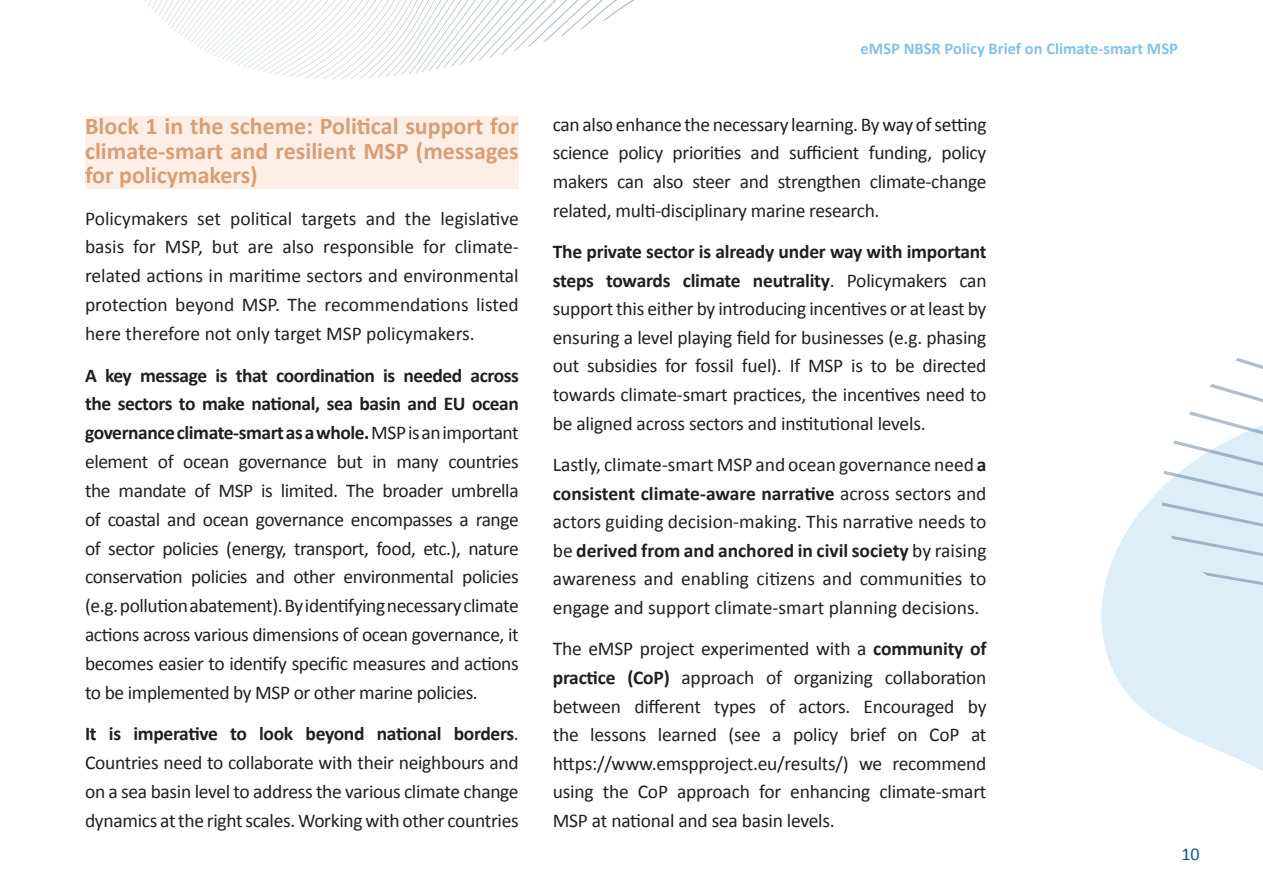
<style>
.page{position:relative;width:1263px;height:893px;background:#fff}
.page>*{position:absolute;margin:0;border:0;box-sizing:border-box;transform-origin:0 0}
.t1{font:700 24px/24.3px "Calibri";color:#d89e75;text-align:justify}
.t2{font:19.5px/28.7px "Calibri";letter-spacing:-.015em;color:#231f20;text-align:justify}
.t3{font:18px "Calibri";color:#13568e}
.t4{font:700 16.5px "Calibri";color:#82c1ea}
.s1{font-weight:700}
</style>
<div class="page">
<div style="left:85px;top:116px;width:434px;height:73px;background:#fdefe6"></div>
<svg style="left:1101px;top:496px;width:53px;height:222px;fill:#ddeef9"></svg>
<svg style="left:1154px;top:358px;width:109px;height:413px;fill:#ddeef9"></svg>
<svg style="left:144px;top:0;width:491px;height:80px"></svg>
<p class="t1" style="left:85px;top:113px;width:435px">Block 1 in the scheme: Political support for climate-smart and resilient MSP (messages for policymakers)</p>
<p class="t2" style="left:85px;top:203px;width:435px">Policymakers set political targets and the legislative basis for MSP, but are also responsible for climate&shy;related actions in maritime sectors and environmental protection beyond MSP. The recommendations listed here therefore not only target MSP policymakers.</p>
<p class="t2" style="left:85px;top:360px;width:435px"><span class="s1">A key message is that coordination is needed across the sectors to make national, sea basin and EU ocean governance climate-smart as a whole.</span> MSP is an important element of ocean governance but in many countries the mandate of MSP is limited. The broader umbrella of coastal and ocean governance encompasses a range of sector policies (energy, transport, food, etc.), nature conservation policies and other environmental policies (e.g. pollution abatement). By identifying necessary climate actions across various dimensions of ocean governance, it becomes easier to identify specific measures and actions to be implemented by MSP or other marine policies.</p>
<p class="t2" style="left:85px;top:719px;width:435px"><span class="s1">It is imperative to look beyond national borders</span>.<br>Countries need to collaborate with their neighbours and on a sea basin level to address the various climate change dynamics at the right scales. Working with other countries</p>
<p class="t4" style="left:861px;top:37px;width:319px">eMSP NBSR Policy Brief on Climate-smart MSP</p>
<p class="t2" style="left:553px;top:109px;width:435px">can also enhance the necessary learning. By way of setting science policy priorities and sufficient funding, policy makers can also steer and strengthen climate-change related, multi-disciplinary marine research.</p>
<p class="t2" style="left:553px;top:237px;width:435px"><span class="s1">The private sector is already under way with important steps towards climate neutrality</span>. Policymakers can support this either by introducing incentives or at least by ensuring a level playing field for businesses (e.g. phasing out subsidies for fossil fuel). If MSP is to be directed towards climate-smart practices, the incentives need to be aligned across sectors and institutional levels.</p>
<p class="t2" style="left:553px;top:450px;width:435px">Lastly, climate-smart MSP and ocean governance need <span class="s1">a consistent climate-aware narrative</span> across sectors and actors guiding decision-making. This narrative needs to be <span class="s1">derived from and anchored in civil society</span> by raising awareness and enabling citizens and communities to engage and support climate-smart planning decisions.</p>
<p class="t2" style="left:553px;top:634px;width:435px">The eMSP project experimented with a <span class="s1">community of practice (CoP)</span> approach of organizing collaboration between different types of actors. Encouraged by the lessons learned (see a policy brief on CoP at https://www.emspproject.eu/results/) we recommend using the CoP approach for enhancing climate-smart MSP at national and sea basin levels.</p>
<p class="t3" style="left:1181px;top:841px;width:20px">10</p>
</div>
